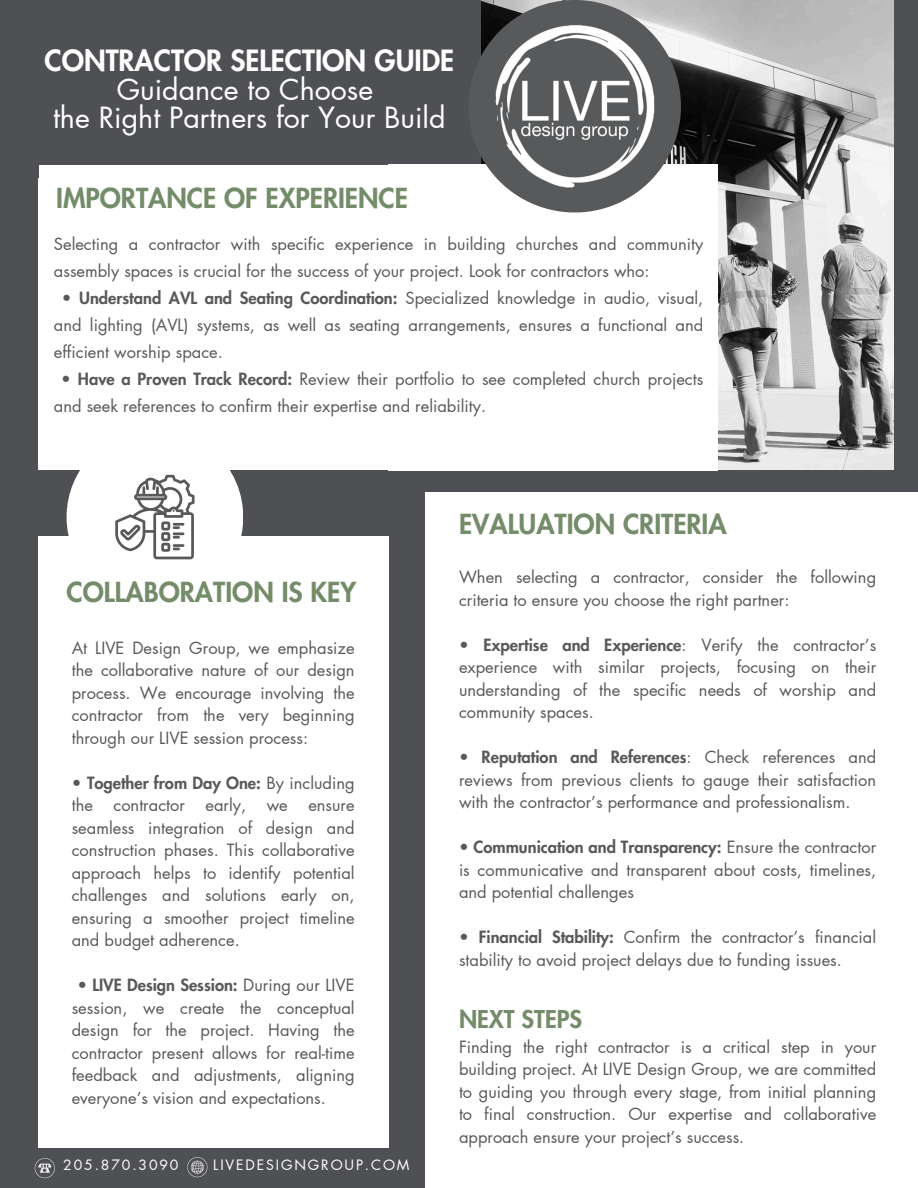
<style>
.page{position:relative;width:918px;height:1188px;background:#4f5053}
.page>*{position:absolute;margin:0;border:0;box-sizing:border-box;transform-origin:0 0}
.t1{font:28.65px/28.7px "Futura LT Pro";color:#fff;text-align:center}
.t2{font:800 28.65px "Futura LT Pro";color:#fff}
.t3{font:800 27px "Futura LT Pro";color:#748c69}
.t4{font:800 24px "Futura LT Pro";color:#748c69}
.t5{font:16.5px/22.5px "Futura LT Pro";color:#58595b;text-align:justify}
.t6{font:13.95px "Futura LT Pro";letter-spacing:.13em;color:#fff}
.s1{font-weight:800}
</style>
<div class="page">
<img style="left:681px;top:0;width:212px;height:470px">
<div style="left:38px;top:178px;width:351px;height:969px;background:#fff"></div>
<div style="left:39px;top:0;width:429px;height:198px;background:#fff"></div>
<div style="left:0;top:471px;width:918px;height:65px;background:#4f5053"></div>
<svg style="left:187px;top:1157px;width:20px;height:20px"></svg>
<svg style="left:35px;top:1158px;width:20px;height:20px"></svg>
<div style="left:0;top:0;width:480px;height:165px;background:#4f5053"></div>
<div style="left:67px;top:429px;width:176px;height:176px;background:#fff;border-radius:50%"></div>
<div style="left:425px;top:492px;width:493px;height:696px;background:#fff"></div>
<div style="left:389px;top:165px;width:329px;height:306px;background:#fff"></div>
<svg style="left:468px;top:0;width:213px;height:212px"></svg>
<img style="left:486px;top:18px;width:177px;height:177px">
<svg style="left:115px;top:475px;width:79px;height:84px"></svg>
<h1 class="t2" style="left:45px;top:48px;width:411px">CONTRACTOR SELECTION GUIDE</h1>
<h1 class="t1" style="left:53px;top:76px;width:394px">Guidance to Choose<br>the Right Partners for Your Build</h1>
<p class="t3" style="left:56px;top:186px;width:353px">IMPORTANCE OF EXPERIENCE</p>
<p class="t5" style="left:54px;top:231px;width:651px;line-height:27px">Selecting a contractor with specific experience in building churches and community assembly spaces is crucial for the success of your project. Look for contractors who:</p>
<p class="t5" style="left:54px;top:285px;width:651px;line-height:27px;text-indent:8px">• <span class="s1">Understand AVL and Seating Coordination:</span> Specialized knowledge in audio, visual, and lighting (AVL) systems, as well as seating arrangements, ensures a functional and efficient worship space.</p>
<p class="t5" style="left:54px;top:366px;width:651px;line-height:27px;text-indent:7px">• <span class="s1">Have a Proven Track Record:</span> Review their portfolio to see completed church projects and seek references to confirm their expertise and reliability.</p>
<h3 class="t3" style="left:67px;top:580px;width:291px">COLLABORATION IS KEY</h3>
<h3 class="t5" style="left:72px;top:637px;width:284px">At LIVE Design Group, we emphasize the collaborative nature of our design process. We encourage involving the contractor from the very beginning through our LIVE session process:</h3>
<h3 class="t5" style="left:72px;top:772px;width:284px">• <span class="s1">Together from Day One:</span> By including the contractor early, we ensure seamless integration of design and construction phases. This collaborative approach helps to identify potential challenges and solutions early on, ensuring a smoother project timeline and budget adherence.</h3>
<h1 class="t5" style="left:72px;top:975px;width:284px;text-indent:6px">• <span class="s1">LIVE Design Session:</span> During our LIVE session, we create the conceptual design for the project. Having the contractor present allows for real-time feedback and adjustments, aligning everyone’s vision and expectations.</h1>
<h1 class="t6" style="left:63px;top:1158px;width:117px">205.870.3090</h1>
<p class="t6" style="left:213px;top:1158px;width:198px">LIVEDESIGNGROUP.COM</p>
<h2 class="t3" style="left:459px;top:511px;width:269px">EVALUATION CRITERIA</h2>
<p class="t5" style="left:459px;top:566px;width:419px">When selecting a contractor, consider the following criteria to ensure you choose the right partner:</p>
<p class="t5" style="left:459px;top:634px;width:419px">• <span class="s1">Expertise and Experience</span>: Verify the contractor’s experience with similar projects, focusing on their understanding of the specific needs of worship and community spaces.</p>
<p class="t5" style="left:459px;top:746px;width:419px">• <span class="s1">Reputation and References</span>: Check references and reviews from previous clients to gauge their satisfaction with the contractor’s performance and professionalism.</p>
<p class="t5" style="left:459px;top:836px;width:419px">• <span class="s1">Communication and Transparency:</span> Ensure the contractor is communicative and transparent about costs, timelines, and potential challenges</p>
<p class="t5" style="left:459px;top:926px;width:419px">• <span class="s1">Financial Stability:</span> Confirm the contractor’s financial stability to avoid project delays due to funding issues.</p>
<h3 class="t4" style="left:459px;top:1008px;width:125px">NEXT STEPS</h3>
<p class="t5" style="left:459px;top:1036px;width:419px">Finding the right contractor is a critical step in your building project. At LIVE Design Group, we are committed to guiding you through every stage, from initial planning to final construction. Our expertise and collaborative approach ensure your project’s success.</p>
</div>
